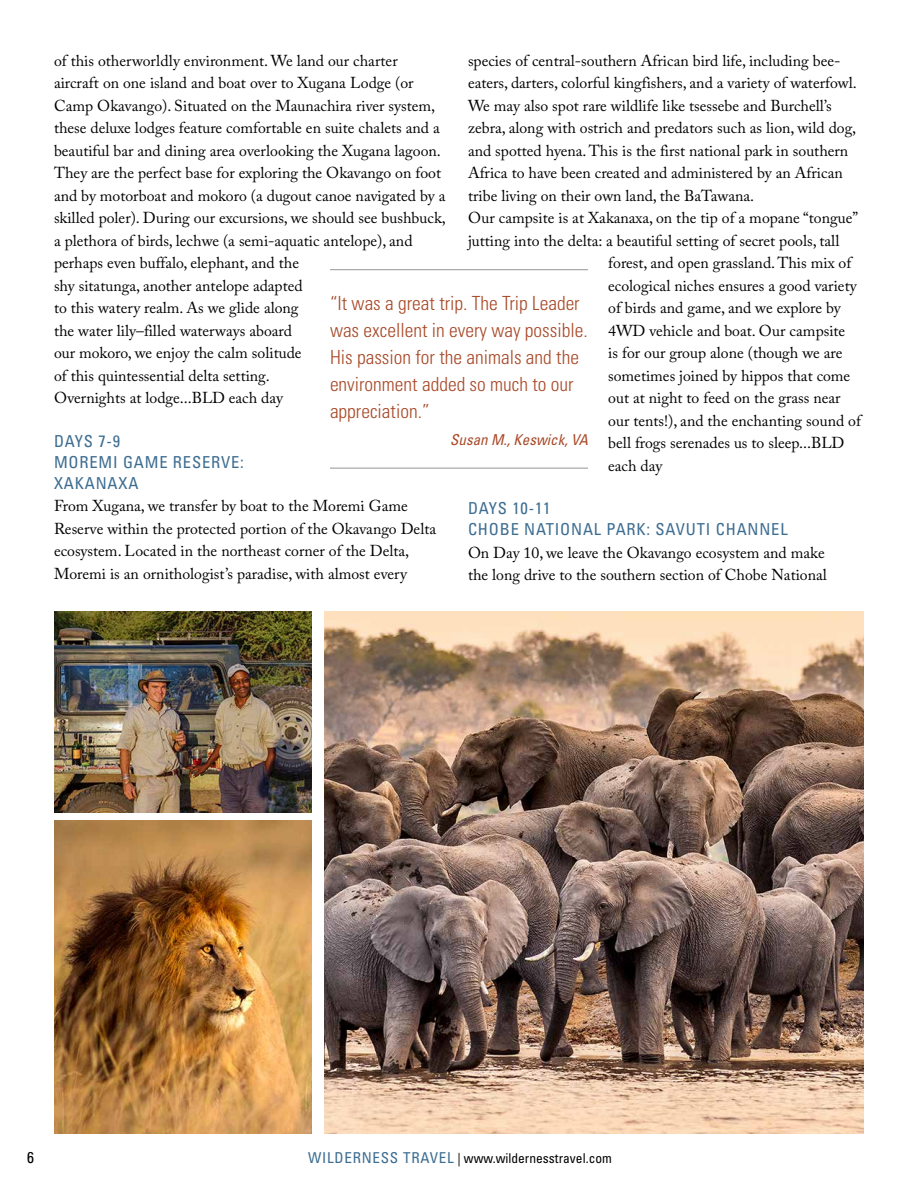
<style>
.page{position:relative;width:918px;height:1188px;background:#fff}
.page>*{position:absolute;margin:0;border:0;box-sizing:border-box;transform-origin:0 0}
.t1{font:300 condensed 19.5px/27px "Univers LT Std";color:#a94a29}
.t2{font:condensed 16.5px/21px "Univers LT Std";letter-spacing:.05em;color:#3d6d91}
.t3{font:15.75px/22.5px "Adobe Caslon Pro";color:#000}
.t4{font:condensed 15.75px "Univers LT Std";color:#000}
.t5{font:italic condensed 15px "Univers LT Std";color:#a94a29}
.t6{font:condensed 13.5px "Univers LT Std";color:#000}
.s1{font-size:15px;color:#3d6d91}
</style>
<div class="page">
<img style="left:324px;top:611px;width:540px;height:523px">
<img style="left:54px;top:611px;width:258px;height:202px">
<img style="left:54px;top:820px;width:258px;height:314px">
<hr style="left:330px;top:269px;width:258px;height:1px;background:#939598">
<hr style="left:330px;top:468px;width:258px;height:1px;background:#939598">
<p class="t3" style="left:468px;top:49px;width:374px">species of central-southern African bird life, including bee-</p>
<p class="t3" style="left:468px;top:71px;width:390px">eaters, darters, colorful kingfishers, and a variety of waterfowl.</p>
<p class="t3" style="left:468px;top:94px;width:365px">We may also spot rare wildlife like tsessebe and Burchell’s</p>
<p class="t3" style="left:468px;top:116px;width:390px">zebra, along with ostrich and predators such as lion, wild dog,</p>
<p class="t3" style="left:468px;top:139px;width:382px">and spotted hyena. This is the first national park in southern</p>
<p class="t3" style="left:468px;top:161px;width:376px">Africa to have been created and administered by an African</p>
<p class="t3" style="left:468px;top:184px;width:288px">tribe living on their own land, the BaTawana.</p>
<p class="t3" style="left:468px;top:206px;width:392px">Our campsite is at Xakanaxa, on the tip of a mopane “tongue”</p>
<p class="t3" style="left:468px;top:229px;width:373px">jutting into the delta: a beautiful setting of secret pools, tall</p>
<p class="t3" style="left:608px;top:251px;width:245px">forest, and open grassland. This mix of</p>
<p class="t3" style="left:608px;top:274px;width:250px">ecological niches ensures a good variety</p>
<p class="t3" style="left:608px;top:296px;width:234px">of birds and game, and we explore by</p>
<p class="t3" style="left:608px;top:319px;width:239px">4WD vehicle and boat. Our campsite</p>
<p class="t3" style="left:608px;top:342px;width:236px">is for our group alone (though we are</p>
<p class="t3" style="left:608px;top:364px;width:244px">sometimes joined by hippos that come</p>
<p class="t3" style="left:608px;top:387px;width:234px">out at night to feed on the grass near</p>
<p class="t3" style="left:608px;top:409px;width:254px">our tents!), and the enchanting sound of</p>
<p class="t3" style="left:608px;top:432px;width:238px">bell frogs serenades us to sleep...BLD</p>
<p class="t3" style="left:608px;top:454px;width:56px">each day</p>
<p class="t2" style="left:468px;top:497px;width:321px">DAYS 10-11<br>CHOBE NATIONAL PARK: SAVUTI CHANNEL</p>
<p class="t3" style="left:468px;top:541px;width:360px">On Day 10, we leave the Okavango ecosystem and make the long drive to the southern section of Chobe National</p>
<p class="t3" style="left:54px;top:49px;width:393px">of this otherworldly environment. We land our charter aircraft on one island and boat over to Xugana Lodge (or Camp Okavango). Situated on the Maunachira river system, these deluxe lodges feature comfortable en suite chalets and a beautiful bar and dining area overlooking the Xugana lagoon.<br>They are the perfect base for exploring the Okavango on foot and by motorboat and mokoro (a dugout canoe navigated by a skilled poler). During our excursions, we should see bushbuck, a plethora of birds, lechwe (a semi-aquatic antelope), and perhaps even buffalo, elephant, and the<br>shy sitatunga, another antelope adapted<br>to this watery realm. As we glide along<br>the water lily–filled waterways aboard<br>our mokoro, we enjoy the calm solitude<br>of this quintessential delta setting.<br>Overnights at lodge...BLD each day</p>
<p class="t2" style="left:54px;top:430px;width:191px">DAYS 7-9<br>MOREMI GAME RESERVE:<br>XAKANAXA</p>
<p class="t3" style="left:54px;top:494px;width:384px">From Xugana, we transfer by boat to the Moremi Game Reserve within the protected portion of the Okavango Delta ecosystem. Located in the northeast corner of the Delta, Moremi is an ornithologist’s paradise, with almost every</p>
<p class="t1" style="left:330px;top:290px;width:259px">“It was a great trip. The Trip Leader was excellent in every way possible.<br>His passion for the animals and the environment added so much to our appreciation.”</p>
<p class="t5" style="left:450px;top:430px;width:139px">Susan M., Keswick, VA</p>
<p class="t4" style="left:27px;top:1148px;width:8px">6</p>
<p class="t6" style="left:308px;top:1150px;width:305px"><span class="s1">WILDERNESS TRAVEL</span> | www.wildernesstravel.com</p>
</div>
